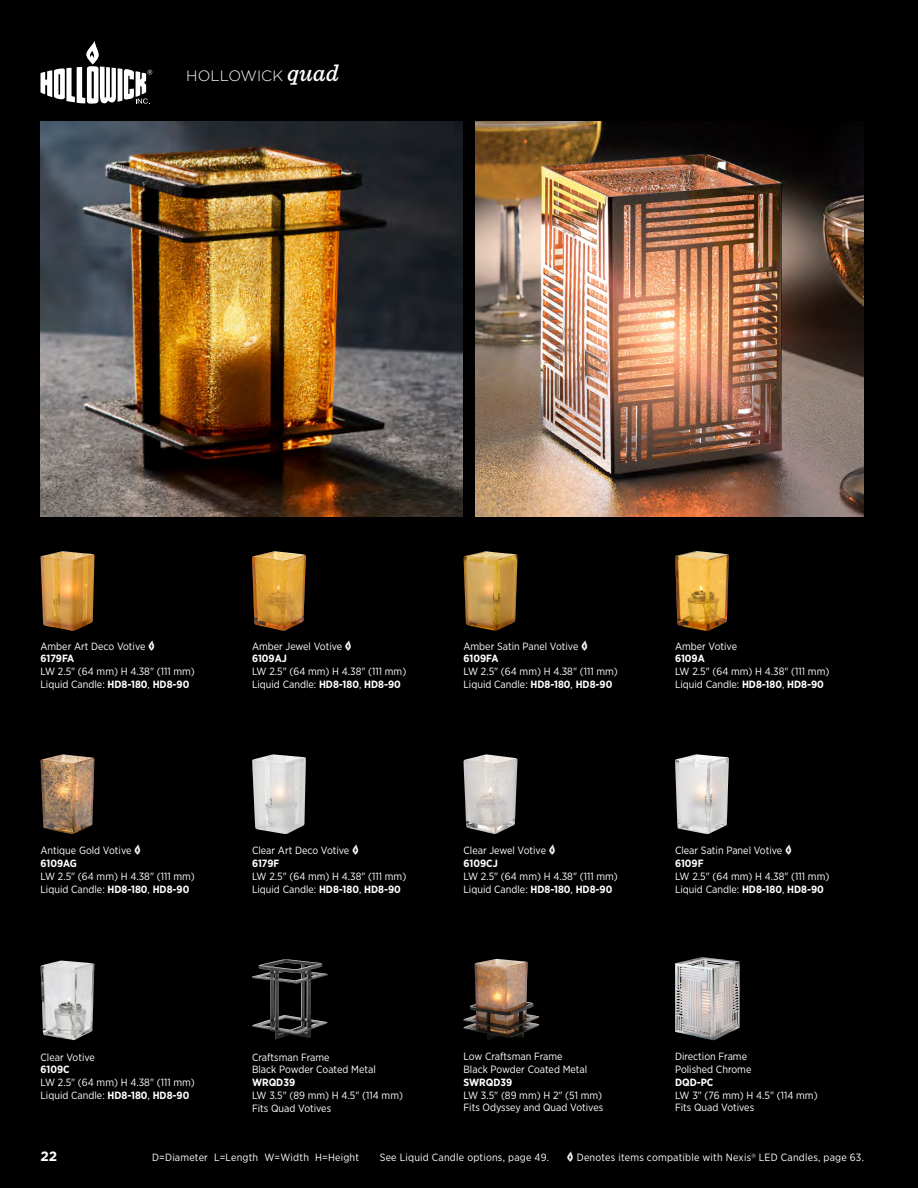
<style>
.page{position:relative;width:918px;height:1188px;background:#000}
.page>*{position:absolute;margin:0;border:0;box-sizing:border-box;transform-origin:0 0}
.t1{font:300 15px "Gotham";color:#fff}
.t2{font:700 13.5px "Gotham";color:#fff}
.t3{font:10.5px/12.8px "Gotham Narrow";color:#fff}
.t4{font:10.5px "Gotham Narrow";letter-spacing:.02em;color:#fff}
.t5{font:700 10.5px "Gotham Narrow";color:#fff}
.s1{font-family:"Sentinel";font-weight:500;font-style:italic;font-size:24px}
.s2{font-family:"Hollowick"}
.s3{font-weight:700}
</style>
<div class="page">
<svg style="left:40px;top:41px;width:112px;height:63px"></svg>
<img style="left:40px;top:551px;width:54px;height:80px">
<img style="left:40px;top:754px;width:55px;height:80px">
<img style="left:40px;top:961px;width:54px;height:79px">
<img style="left:252px;top:551px;width:54px;height:80px">
<img style="left:252px;top:754px;width:54px;height:80px">
<img style="left:252px;top:959px;width:76px;height:81px">
<img style="left:463px;top:551px;width:55px;height:80px">
<img style="left:463px;top:754px;width:55px;height:80px">
<img style="left:463px;top:959px;width:76px;height:81px">
<img style="left:675px;top:551px;width:54px;height:80px">
<img style="left:675px;top:754px;width:54px;height:80px">
<img style="left:675px;top:957px;width:65px;height:83px">
<img style="left:40px;top:122px;width:423px;height:394px">
<img style="left:475px;top:122px;width:389px;height:394px">
<h1 class="t1" style="left:186px;top:68px;width:154px">HOLLOWICK <span class="s1">quad</span></h1>
<p class="t3" style="left:40px;top:639px;width:116px">Amber Art Deco Votive <span class="s2">^<br></span><span class="s3">6179FA</span></p>
<p class="t3" style="left:40px;top:665px;width:156px">LW 2.5" (64 mm) H 4.38" (111 mm)<br>Liquid Candle: <span class="s3">HD8-180</span>, <span class="s3">HD8-90</span></p>
<p class="t3" style="left:252px;top:639px;width:101px">Amber Jewel Votive <span class="s2">^<br></span><span class="s3">6109AJ</span></p>
<p class="t3" style="left:252px;top:665px;width:156px">LW 2.5" (64 mm) H 4.38" (111 mm)<br>Liquid Candle: <span class="s3">HD8-180</span>, <span class="s3">HD8-90</span></p>
<p class="t3" style="left:464px;top:639px;width:126px">Amber Satin Panel Votive <span class="s2">^<br></span><span class="s3">6109FA</span></p>
<p class="t3" style="left:464px;top:665px;width:156px">LW 2.5" (64 mm) H 4.38" (111 mm)<br>Liquid Candle: <span class="s3">HD8-180</span>, <span class="s3">HD8-90</span></p>
<p class="t3" style="left:675px;top:639px;width:64px">Amber Votive</p>
<p class="t5" style="left:675px;top:652px;width:31px">6109A</p>
<p class="t3" style="left:675px;top:665px;width:156px">LW 2.5" (64 mm) H 4.38" (111 mm)<br>Liquid Candle: <span class="s3">HD8-180</span>, <span class="s3">HD8-90</span></p>
<p class="t3" style="left:40px;top:844px;width:102px">Antique Gold Votive <span class="s2">^<br></span><span class="s3">6109AG</span></p>
<p class="t3" style="left:40px;top:870px;width:156px">LW 2.5" (64 mm) H 4.38" (111 mm)<br>Liquid Candle: <span class="s3">HD8-180</span>, <span class="s3">HD8-90</span></p>
<p class="t3" style="left:252px;top:844px;width:108px">Clear Art Deco Votive <span class="s2">^<br></span><span class="s3">6179F</span></p>
<p class="t3" style="left:252px;top:870px;width:156px">LW 2.5" (64 mm) H 4.38" (111 mm)<br>Liquid Candle: <span class="s3">HD8-180</span>, <span class="s3">HD8-90</span></p>
<p class="t3" style="left:464px;top:844px;width:94px">Clear Jewel Votive <span class="s2">^<br></span><span class="s3">6109CJ</span></p>
<p class="t3" style="left:464px;top:870px;width:156px">LW 2.5" (64 mm) H 4.38" (111 mm)<br>Liquid Candle: <span class="s3">HD8-180</span>, <span class="s3">HD8-90</span></p>
<p class="t3" style="left:675px;top:844px;width:118px">Clear Satin Panel Votive <span class="s2">^<br></span><span class="s3">6109F</span></p>
<p class="t3" style="left:675px;top:870px;width:156px">LW 2.5" (64 mm) H 4.38" (111 mm)<br>Liquid Candle: <span class="s3">HD8-180</span>, <span class="s3">HD8-90</span></p>
<p class="t3" style="left:40px;top:1050px;width:56px">Clear Votive</p>
<p class="t5" style="left:40px;top:1063px;width:31px">6109C</p>
<p class="t3" style="left:40px;top:1076px;width:156px">LW 2.5" (64 mm) H 4.38" (111 mm)<br>Liquid Candle: <span class="s3">HD8-180</span>, <span class="s3">HD8-90</span></p>
<p class="t3" style="left:252px;top:1050px;width:125px">Craftsman Frame<br>Black Powder Coated Metal</p>
<p class="t5" style="left:252px;top:1076px;width:45px">WRQD39</p>
<p class="t3" style="left:252px;top:1088px;width:153px">LW 3.5" (89 mm) H 4.5" (114 mm)<br>Fits Quad Votives</p>
<p class="t3" style="left:464px;top:1050px;width:125px">Low Craftsman Frame<br>Black Powder Coated Metal</p>
<p class="t5" style="left:464px;top:1076px;width:50px">SWRQD39</p>
<p class="t3" style="left:464px;top:1088px;width:141px">LW 3.5" (89 mm) H 2" (51 mm)<br>Fits Odyssey and Quad Votives</p>
<p class="t3" style="left:675px;top:1050px;width:78px">Direction Frame<br>Polished Chrome</p>
<p class="t5" style="left:675px;top:1076px;width:40px">DQD-PC</p>
<p class="t3" style="left:675px;top:1088px;width:144px">LW 3" (76 mm) H 4.5" (114 mm)<br>Fits Quad Votives</p>
<p class="t2" style="left:40px;top:1147px;width:18px">22</p>
<p class="t4" style="left:152px;top:1151px;width:209px">D=Diameter L=Length W=Width H=Height</p>
<p class="t4" style="left:380px;top:1151px;width:171px">See Liquid Candle options, page 49.</p>
<p class="t4" style="left:567px;top:1151px;width:299px"><span class="s2">^</span> Denotes items compatible with Nexis<sup>®</sup> LED Candles, page 63.</p>
</div>
